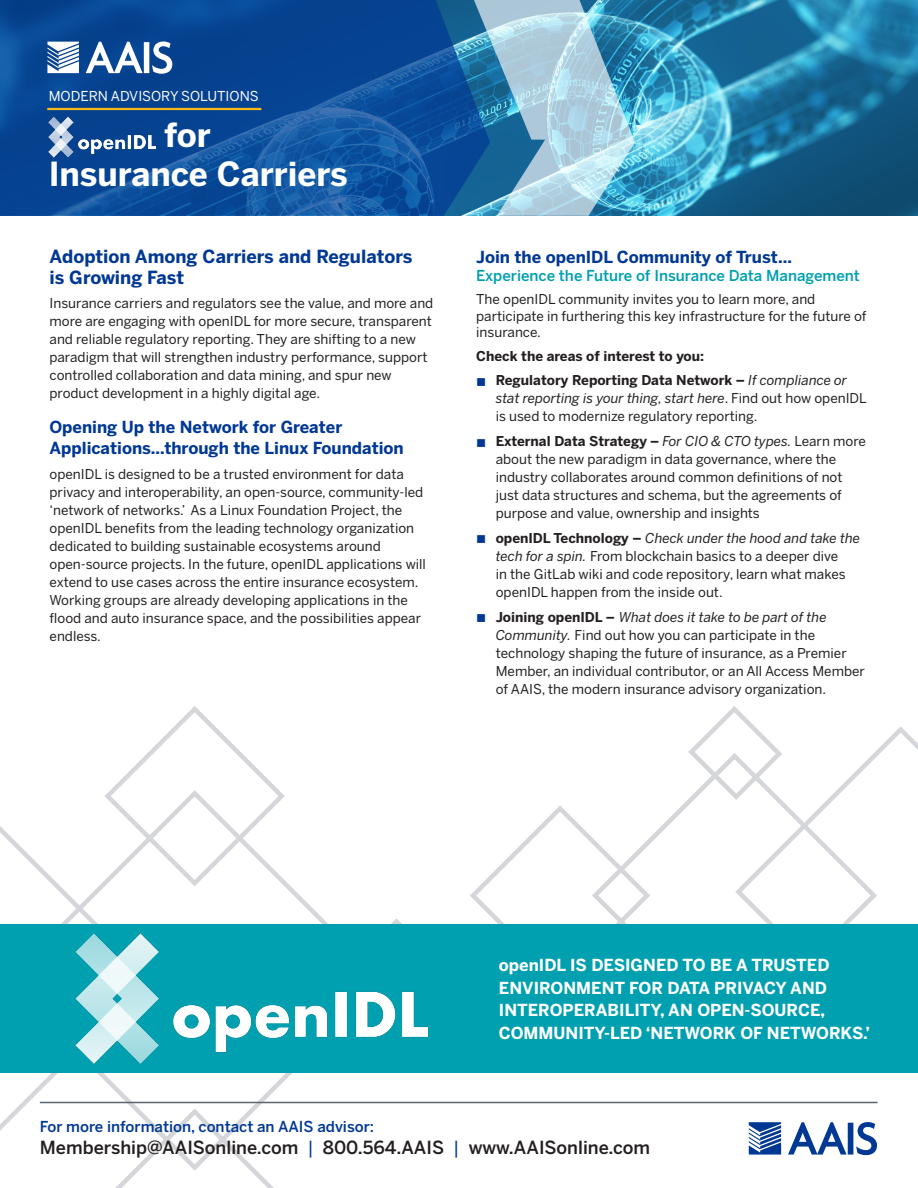
<style>
.page{position:relative;width:918px;height:1188px;background:#fff}
.page>*{position:absolute;margin:0;border:0;box-sizing:border-box;transform-origin:0 0}
.t1{font:700 33px/39px "Benton Sans";color:#fff}
.t2{font:500 18px "Benton Sans";color:#231f20}
.t3{font:700 18px/21px "Benton Sans";color:#003894}
.t4{font:700 16.5px/22.5px "Benton Sans";color:#fff}
.t5{font:700 16.5px/21px "Benton Sans";color:#003894}
.t6{font:500 15px "Benton Sans";color:#00a0b0}
.t7{font:500 15px "Benton Sans";color:#003894}
.t8{font:13.65px "Benton Sans";color:#fff}
.t9{font:13.5px/18px "Benton Sans";color:#231f20}
.t10{font:700 13.5px "Benton Sans";color:#231f20}
.s1{color:#003894}
.s2{font-weight:700}
.s3{font-style:italic}
.s4{font-weight:400;color:#003894}
</style>
<div class="page">
<svg style="left:690px;top:706px;width:61px;height:44px"></svg>
<svg style="left:732px;top:723px;width:186px;height:30px"></svg>
<svg style="left:653px;top:750px;width:227px;height:174px"></svg>
<svg style="left:1px;top:827px;width:387px;height:303px"></svg>
<svg style="left:331px;top:805px;width:322px;height:119px"></svg>
<svg style="left:101px;top:706px;width:187px;height:184px"></svg>
<svg style="left:107px;top:1105px;width:176px;height:83px"></svg>
<div style="left:0;top:924px;width:918px;height:148px;background:#00a0b0"></div>
<img style="left:75px;top:933px;width:352px;height:131px">
<svg style="left:749px;top:1122px;width:32px;height:33px"></svg>
<svg style="left:788px;top:1122px;width:89px;height:33px"></svg>
<hr style="left:40px;top:1102px;width:838px;height:1px;background:#5a6670">
<img style="left:635px;top:0;width:283px;height:216px">
<svg style="left:0;top:0;width:468px;height:216px;background:#0b4b97"></svg>
<svg style="left:468px;top:0;width:167px;height:216px;background:#7bb0cb"></svg>
<svg style="left:47px;top:42px;width:32px;height:31px"></svg>
<svg style="left:86px;top:42px;width:86px;height:32px"></svg>
<hr style="left:47px;top:108px;width:214px;height:2px;background:#fcb814">
<img style="left:49px;top:117px;width:107px;height:40px">
<p class="t8" style="left:49px;top:88px;width:212px">MODERN ADVISORY SOLUTIONS</p>
<p class="t1" style="left:49px;top:116px;width:301px;text-indent:115px">for<br>Insurance Carriers</p>
<p class="t3" style="left:50px;top:245px;width:364px">Adoption Among Carriers and Regulators is Growing Fast</p>
<p class="t9" style="left:50px;top:294px;width:385px">Insurance carriers and regulators see the value, and more and more are engaging with openIDL for more secure, transparent and reliable regulatory reporting. They are shifting to a new paradigm that will strengthen industry performance, support controlled collaboration and data mining, and spur new product development in a highly digital age.</p>
<p class="t5" style="left:50px;top:416px;width:356px">Opening Up the Network for Greater<br>Applications…through the Linux Foundation</p>
<p class="t9" style="left:50px;top:465px;width:378px">openIDL is designed to be a trusted environment for data privacy and interoperability, an open-source, community-led ‘network of networks.’ As a Linux Foundation Project, the openIDL benefits from the leading technology organization dedicated to building sustainable ecosystems around open-source projects. In the future, openIDL applications will extend to use cases across the entire insurance ecosystem.<br>Working groups are already developing applications in the flood and auto insurance space, and the possibilities appear endless.</p>
<p class="t5" style="left:476px;top:246px;width:317px">Join the openIDL Community of Trust…</p>
<p class="t6" style="left:476px;top:267px;width:385px">Experience the Future of Insurance Data Management</p>
<p class="t9" style="left:476px;top:291px;width:392px;line-height:16.5px">The openIDL community invites you to learn more, and participate in furthering this key infrastructure for the future of insurance.</p>
<p class="t10" style="left:476px;top:348px;width:229px">Check the areas of interest to you:</p>
<p class="t9" style="left:496px;top:371px;width:373px;text-indent:-20px"><span class="s1">■</span> <span class="s2">Regulatory Reporting Data Network –</span> <span class="s3">If compliance or stat reporting is your thing, start here</span>. Find out how openIDL is used to modernize regulatory reporting.</p>
<p class="t9" style="left:496px;top:432px;width:372px;text-indent:-20px"><span class="s1">■</span> <span class="s2">External Data Strategy –</span> <span class="s3">For CIO &amp; CTO types.</span> Learn more about the new paradigm in data governance, where the industry collaborates around common definitions of not just data structures and schema, but the agreements of purpose and value, ownership and insights</p>
<p class="t9" style="left:496px;top:529px;width:366px;text-indent:-20px"><span class="s1">■</span> <span class="s2">openIDL Technology –</span> <span class="s3">Check under the hood and take the tech for a spin.</span> From blockchain basics to a deeper dive<br>in the GitLab wiki and code repository, learn what makes openIDL happen from the inside out.</p>
<p class="t9" style="left:496px;top:607px;width:371px;text-indent:-20px"><span class="s1">■</span> <span class="s2">Joining openIDL –</span> <span class="s3">What does it take to be part of the Community.</span> Find out how you can participate in the technology shaping the future of insurance, as a Premier Member, an individual contributor, or an All Access Member of AAIS, the modern insurance advisory organization.</p>
<p class="t4" style="left:499px;top:954px;width:373px">openIDL IS DESIGNED TO BE A TRUSTED ENVIRONMENT FOR DATA PRIVACY AND INTEROPERABILITY, AN OPEN-SOURCE, COMMUNITY-LED ‘NETWORK OF NETWORKS.’</p>
<p class="t7" style="left:40px;top:1118px;width:336px">For more information, contact an AAIS advisor:</p>
<p class="t2" style="left:40px;top:1137px;width:612px">Membership@AAISonline.com <span class="s4">|</span> 800.564.AAIS <span class="s4">|</span> www.AAISonline.com</p>
</div>
